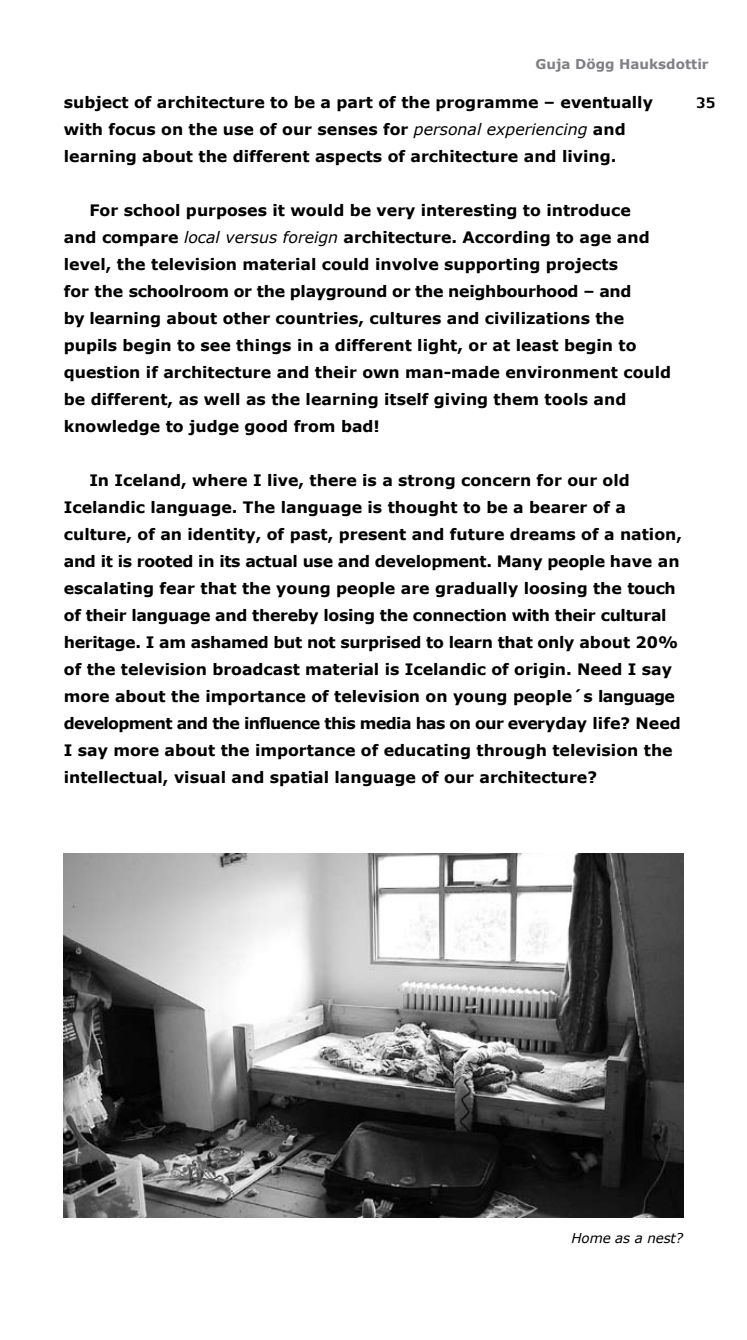
<style>
.page{position:relative;width:747px;height:1340px;background:#fff}
.page>*{position:absolute;margin:0;border:0;box-sizing:border-box;transform-origin:0 0}
.t1{font:700 15.75px/27px "Verdana";color:#000}
.t2{font:500 15.75px "LT Authentic Serif";color:#000}
.t3{font:700 13.5px "Verdana";color:#818084}
.t4{font:italic 13.5px "Verdana";letter-spacing:-.01em;color:#000}
.s1{font-weight:400;font-style:italic}
</style>
<div class="page">
<img style="left:64px;top:853px;width:618px;height:364px">
<p class="t3" style="left:535px;top:56px;width:174px">Guja Dögg Hauksdottir</p>
<p class="t1" style="left:64px;top:88px;width:590px">subject of architecture to be a part of the programme – eventually with focus on the use of our senses for <span class="s1">personal experiencing</span> and learning about the different aspects of architecture and living.</p>
<p class="t1" style="left:64px;top:196px;width:608px;text-indent:26px">For school purposes it would be very interesting to introduce<br>and compare <span class="s1">local versus foreign</span> architecture. According to age and level, the television material could involve supporting projects<br>for the schoolroom or the playground or the neighbourhood – and<br>by learning about other countries, cultures and civilizations the pupils begin to see things in a different light, or at least begin to question if architecture and their own man-made environment could be different, as well as the learning itself giving them tools and knowledge to judge good from bad!</p>
<p class="t1" style="left:64px;top:466px;width:619px;text-indent:26px">In Iceland, where I live, there is a strong concern for our old Icelandic language. The language is thought to be a bearer of a culture, of an identity, of past, present and future dreams of a nation, and it is rooted in its actual use and development. Many people have an escalating fear that the young people are gradually loosing the touch of their language and thereby losing the connection with their cultural heritage. I am ashamed but not surprised to learn that only about 20% of the television broadcast material is Icelandic of origin. Need I say more about the importance of television on young people´s language development and the influence this media has on our everyday life? Need I say more about the importance of educating through television the intellectual, visual and spatial language of our architecture?</p>
<p class="t2" style="left:695px;top:93px;width:21px">35</p>
<p class="t4" style="left:571px;top:1229px;width:113px">Home as a nest?</p>
</div>
